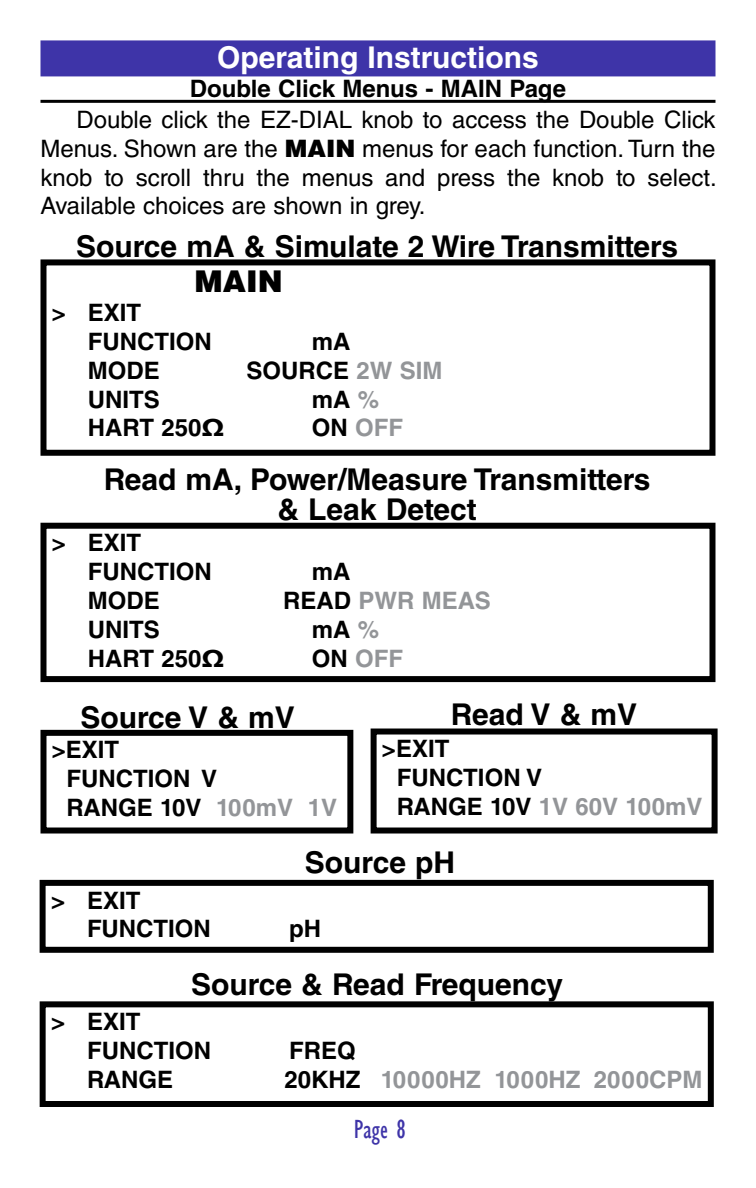
<style>
.page{position:relative;width:756px;height:1188px;background:#fff}
.page>*{position:absolute;margin:0;border:0;box-sizing:border-box;transform-origin:0 0}
.t1{font:700 30px/30px "Helvetica LT Std";color:#000;text-align:center}
.t2{font:700 30px "Helvetica LT Std";color:#fff}
.t3{font:900 30px "Helvetica LT Std";color:#000}
.t4{font:condensed 27px "Gill Sans";color:#3e34a8;scale:.95 1}
.t5{font:700 24px/28.8px "Helvetica LT Std";color:#000}
.t6{font:24px/28.8px "Helvetica LT Std";color:#000;text-align:justify}
.t7{font:700 24px "Helvetica LT Std";color:#939598}
.s1{font-weight:900}
.s2{color:#939598}
.s3{font-family:"Eurostile LT Std Bold Ex 2";font-weight:400}
.s4{color:#000}
</style>
<div class="page">
<div style="left:40px;top:40px;width:676px;height:36px;background:#3e34a8"></div>
<hr style="left:40px;top:100px;width:676px;height:3px;background:#000">
<div style="left:40px;top:259px;width:676px;height:197px;border:6px solid #000"></div>
<div style="left:40px;top:730px;width:313px;height:104px;border:6px solid #000"></div>
<div style="left:40px;top:523px;width:676px;height:159px;border:6px solid #000"></div>
<div style="left:371px;top:729px;width:347px;height:105px;border:6px solid #000"></div>
<div style="left:40px;top:1001px;width:674px;height:106px;border:6px solid #000"></div>
<div style="left:40px;top:880px;width:674px;height:73px;border:6px solid #000"></div>
<p class="t2" style="left:217px;top:39px;width:323px">Operating Instructions</p>
<p class="t5" style="left:190px;top:74px;width:378px">Double Click Menus - MAIN Page</p>
<p class="t6" style="left:40px;top:105px;width:678px;text-indent:36px">Double click the EZ-DIAL knob to access the Double Click Menus. Shown are the <span class="s1">MAIN</span> menus for each function. Turn the knob to scroll thru the menus and press the knob to select.<br>Available choices are shown in grey.</p>
<p class="t1" style="left:76px;top:231px;width:603px">Source mA &amp; Simulate 2 Wire Transmitters</p>
<p class="t3" style="left:195px;top:262px;width:90px">MAIN</p>
<p class="t5" style="left:88px;top:298px;width:125px;text-indent:-36px">&gt; EXIT<br>FUNCTION</p>
<p class="t5" style="left:312px;top:327px;width:40px">mA</p>
<p class="t5" style="left:88px;top:356px;width:74px">MODE</p>
<p class="t5" style="left:247px;top:356px;width:198px">SOURCE <span class="s2">2W SIM</span></p>
<p class="t5" style="left:88px;top:384px;width:73px">UNITS</p>
<p class="t5" style="left:312px;top:384px;width:69px">mA <span class="s2">%</span></p>
<p class="t5" style="left:88px;top:413px;width:138px">HART 250<span class="s3">Ω</span></p>
<p class="t7" style="left:312px;top:413px;width:93px"><span class="s4">ON</span> OFF</p>
<p class="t1" style="left:104px;top:464px;width:548px">Read mA, Power/Measure Transmitters &amp; Leak Detect</p>
<p class="t5" style="left:88px;top:528px;width:125px;text-indent:-36px">&gt; EXIT<br>FUNCTION</p>
<p class="t5" style="left:312px;top:557px;width:40px">mA</p>
<p class="t5" style="left:88px;top:586px;width:74px">MODE</p>
<p class="t7" style="left:283px;top:586px;width:209px"><span class="s4">READ</span> PWR MEAS</p>
<p class="t5" style="left:88px;top:615px;width:73px">UNITS</p>
<p class="t5" style="left:312px;top:615px;width:69px">mA <span class="s2">%</span></p>
<p class="t5" style="left:88px;top:643px;width:138px">HART 250<span class="s3">Ω</span></p>
<p class="t7" style="left:312px;top:643px;width:93px"><span class="s4">ON</span> OFF</p>
<p class="t1" style="left:80px;top:702px;width:216px">Source V &amp; mV</p>
<p class="t1" style="left:451px;top:699px;width:188px">Read V &amp; mV</p>
<p class="t5" style="left:67px;top:735px;width:272px;text-indent:-15px">&gt;EXIT<br>FUNCTION V<br>RANGE 10V <span class="s2">100mV 1V</span></p>
<p class="t5" style="left:397px;top:734px;width:307px;text-indent:-15px">&gt;EXIT<br>FUNCTION V<br>RANGE 10V <span class="s2">1V 60V 100mV</span></p>
<p class="t5" style="left:87px;top:885px;width:125px;text-indent:-36px">&gt; EXIT<br>FUNCTION</p>
<p class="t1" style="left:305px;top:847px;width:152px">Source pH</p>
<p class="t5" style="left:289px;top:914px;width:33px">pH</p>
<p class="t1" style="left:191px;top:969px;width:374px">Source &amp; Read Frequency</p>
<p class="t5" style="left:87px;top:1007px;width:125px;text-indent:-36px">&gt; EXIT<br>FUNCTION</p>
<p class="t5" style="left:289px;top:1036px;width:68px">FREQ</p>
<p class="t5" style="left:87px;top:1064px;width:88px">RANGE</p>
<p class="t7" style="left:285px;top:1065px;width:419px"><span class="s4">20KHZ</span> 10000HZ 1000HZ 2000CPM</p>
<p class="t4" style="left:354px;top:1113px;width:56px">Page 8</p>
</div>
